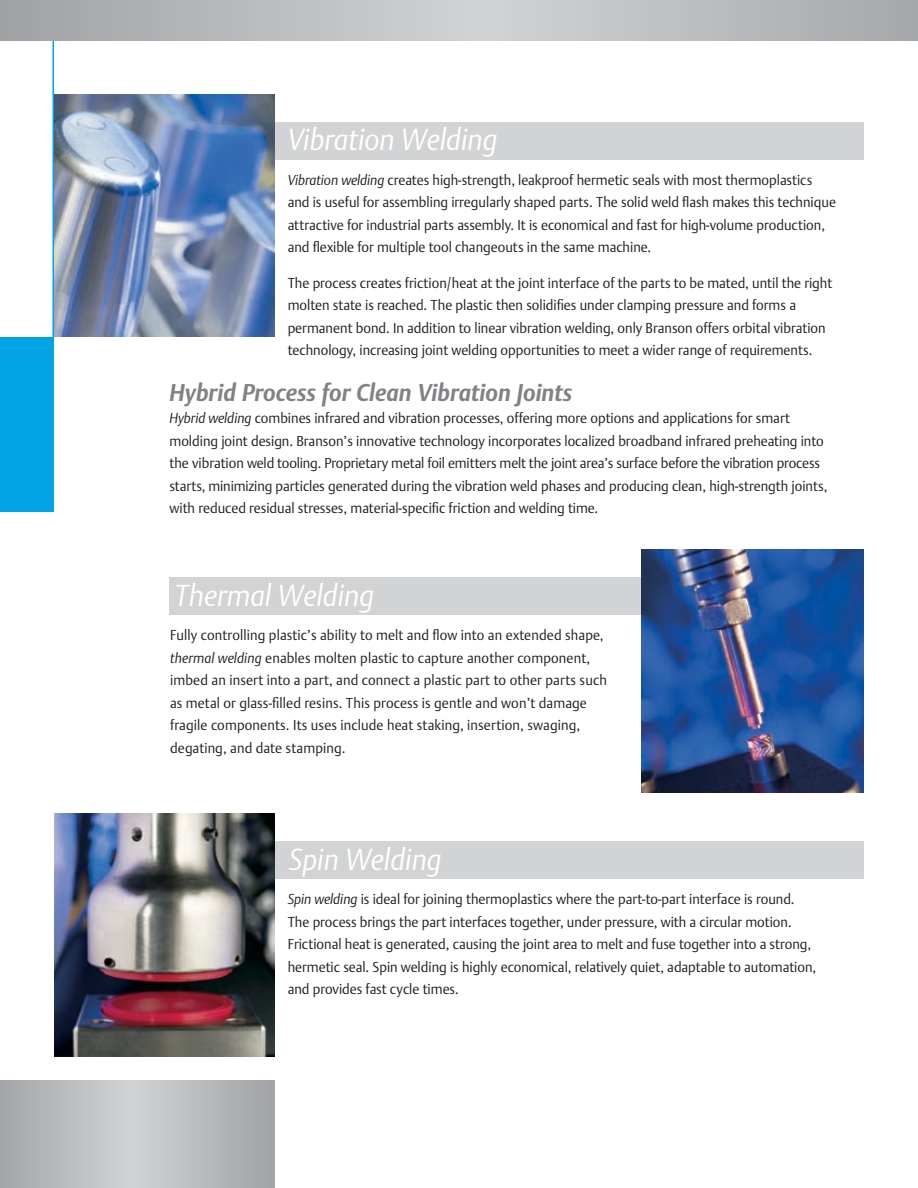
<style>
.page{position:relative;width:918px;height:1188px;background:#fff}
.page>*{position:absolute;margin:0;border:0;box-sizing:border-box;transform-origin:0 0}
.t1{font:italic 300 30px "DTL Argo TOT";color:#fff;scale:.95 1}
.t2{font:italic 700 24px "DTL Argo TOT";color:#808285;scale:.95 1}
.t3{font:300 14.25px/22.5px "DTL Argo TOT";color:#231f20;scale:.95 1}
.s1{font-style:italic}
</style>
<div class="page">
<div style="left:0;top:337px;width:54px;height:175px;background:#00a4e4"></div>
<hr style="left:52px;top:0;width:2px;height:512px;background:#00a4e4">
<svg style="left:0;top:0;width:918px;height:40px;background:#b9bbbd"></svg>
<div style="left:272px;top:122px;width:592px;height:38px;background:#d1d3d4"></div>
<img style="left:54px;top:94px;width:220px;height:243px">
<div style="left:272px;top:841px;width:592px;height:38px;background:#d1d3d4"></div>
<img style="left:54px;top:814px;width:220px;height:242px">
<div style="left:169px;top:577px;width:692px;height:38px;background:#d1d3d4"></div>
<img style="left:642px;top:550px;width:222px;height:242px">
<svg style="left:0;top:1080px;width:274px;height:108px;background:#b9bbbd"></svg>
<h1 class="t1" style="left:288px;top:122px;width:222px">Vibration Welding</h1>
<p class="t3" style="left:288px;top:169px;width:579px"><span class="s1">Vibration welding</span> creates high-strength, leakproof hermetic seals with most thermoplastics and is useful for assembling irregularly shaped parts. The solid weld flash makes this technique attractive for industrial parts assembly. It is economical and fast for high-volume production, and flexible for multiple tool changeouts in the same machine.</p>
<p class="t3" style="left:288px;top:271px;width:575px">The process creates friction/heat at the joint interface of the parts to be mated, until the right molten state is reached. The plastic then solidifies under clamping pressure and forms a permanent bond. In addition to linear vibration welding, only Branson offers orbital vibration technology, increasing joint welding opportunities to meet a wider range of requirements.</p>
<h2 class="t2" style="left:170px;top:378px;width:425px">Hybrid Process for Clean Vibration Joints</h2>
<p class="t3" style="left:170px;top:407px;width:694px"><span class="s1">Hybrid welding</span> combines infrared and vibration processes, offering more options and applications for smart molding joint design. Branson’s innovative technology incorporates localized broadband infrared preheating into the vibration weld tooling. Proprietary metal foil emitters melt the joint area’s surface before the vibration process starts, minimizing particles generated during the vibration weld phases and producing clean, high-strength joints, with reduced residual stresses, material-specific friction and welding time.</p>
<h1 class="t1" style="left:175px;top:577px;width:212px">Thermal Welding</h1>
<p class="t3" style="left:170px;top:624px;width:461px">Fully controlling plastic’s ability to melt and flow into an extended shape, <span class="s1">thermal welding</span> enables molten plastic to capture another component, imbed an insert into a part, and connect a plastic part to other parts such as metal or glass-filled resins. This process is gentle and won’t damage fragile components. Its uses include heat staking, insertion, swaging, degating, and date stamping.</p>
<h1 class="t1" style="left:289px;top:841px;width:162px">Spin Welding</h1>
<p class="t3" style="left:288px;top:888px;width:558px"><span class="s1">Spin welding</span> is ideal for joining thermoplastics where the part-to-part interface is round.<br>The process brings the part interfaces together, under pressure, with a circular motion.<br>Frictional heat is generated, causing the joint area to melt and fuse together into a strong, hermetic seal. Spin welding is highly economical, relatively quiet, adaptable to automation, and provides fast cycle times.</p>
</div>
